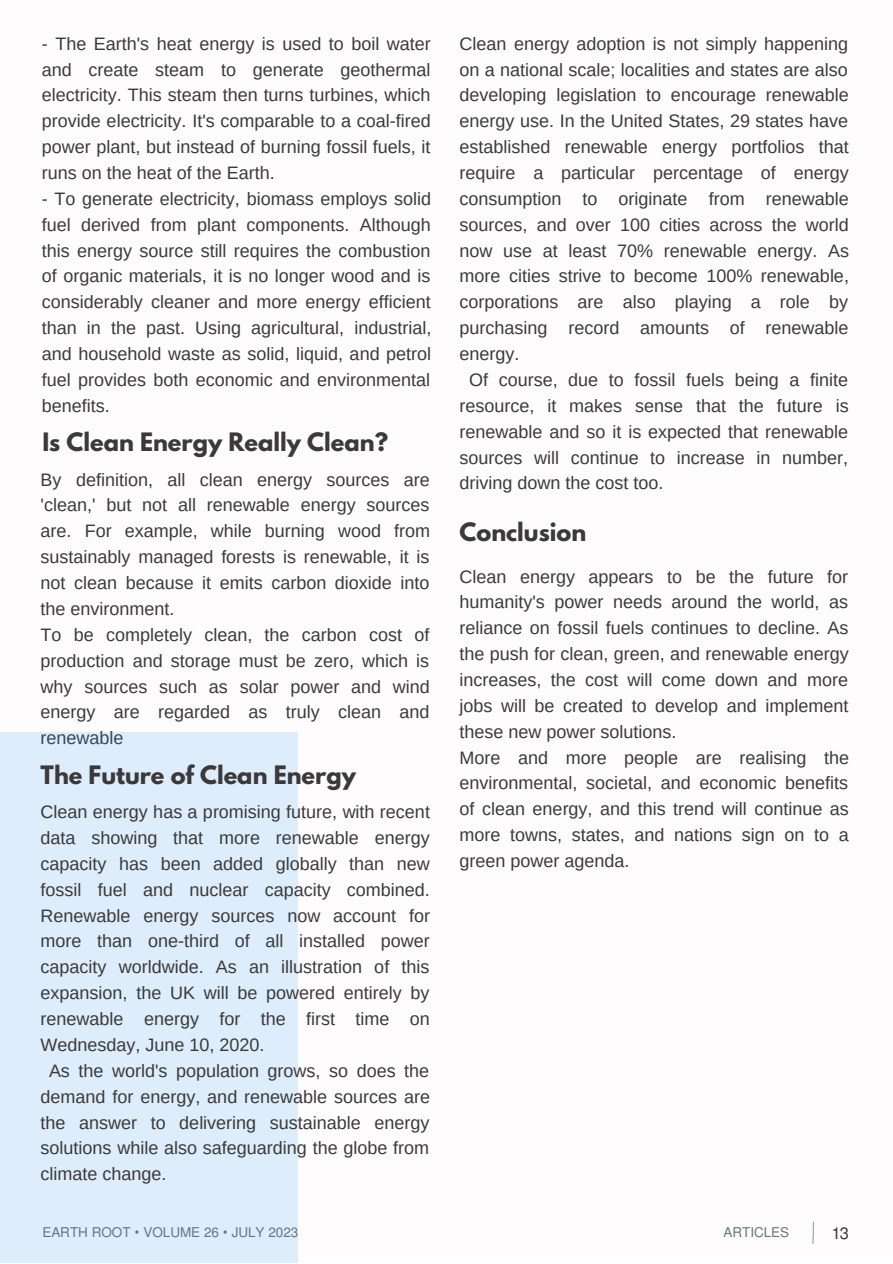
<style>
.page{position:relative;width:893px;height:1264px;background:#fff}
.page>*{position:absolute;margin:0;border:0;box-sizing:border-box;transform-origin:0 0}
.t1{font:700 22.5px "League Spartan";color:#3b3939}
.t2{font:18px/25.8px "Arimo";color:#3b3939}
.t3{font:16.5px "Mukti";color:#3b3939}
.t4{font:13.5px "Mukti";color:#637680}
.s1{font-family:"Noto Sans"}
</style>
<div class="page">
<div style="left:0;top:732px;width:297px;height:530px;background:#deedfb"></div>
<svg style="left:812px;top:1221px;width:2px;height:23px"></svg>
<p class="t2" style="left:42px;top:30px;width:390px;text-align:justify">- The Earth's heat energy is used to boil water and create steam to generate geothermal electricity. This steam then turns turbines, which provide electricity. It's comparable to a coal-fired power plant, but instead of burning fossil fuels, it runs on the heat of the Earth.</p>
<p class="t2" style="left:42px;top:186px;width:391px;text-align:justify">- To generate electricity, biomass employs solid fuel derived from plant components. Although this energy source still requires the combustion of organic materials, it is no longer wood and is considerably cleaner and more energy efficient than in the past. Using agricultural, industrial, and household waste as solid, liquid, and petrol fuel provides both economic and environmental benefits.</p>
<p class="t1" style="left:42px;top:431px;width:347px">Is Clean Energy Really Clean?</p>
<p class="t2" style="left:41px;top:466px;width:391px">By definition, all clean energy sources are 'clean,' but not all renewable energy sources are. For example, while burning wood from sustainably managed forests is renewable, it is not clean because it emits carbon dioxide into the environment.<br>To be completely clean, the carbon cost of production and storage must be zero, which is why sources such as solar power and wind energy are regarded as truly clean and renewable</p>
<p class="t1" style="left:41px;top:763px;width:317px">The Future of Clean Energy</p>
<p class="t2" style="left:41px;top:799px;width:391px">Clean energy has a promising future, with recent</p>
<p class="t2" style="left:41px;top:824px;width:390px">data showing that more renewable energy</p>
<p class="t2" style="left:41px;top:850px;width:390px">capacity has been added globally than new</p>
<p class="t2" style="left:41px;top:876px;width:391px">fossil fuel and nuclear capacity combined.</p>
<p class="t2" style="left:41px;top:902px;width:391px">Renewable energy sources now account for</p>
<p class="t2" style="left:41px;top:928px;width:390px">more than one-third of all installed power</p>
<p class="t2" style="left:41px;top:954px;width:390px">capacity worldwide. As an illustration of this</p>
<p class="t2" style="left:41px;top:980px;width:390px">expansion, the UK will be powered entirely by</p>
<p class="t2" style="left:41px;top:1005px;width:391px">renewable energy for the first time on</p>
<p class="t2" style="left:41px;top:1031px;width:225px">Wednesday, June 10, 2020.</p>
<p class="t2" style="left:49px;top:1057px;width:382px">As the world's population grows, so does the</p>
<p class="t2" style="left:41px;top:1083px;width:391px">demand for energy, and renewable sources are</p>
<p class="t2" style="left:41px;top:1109px;width:390px">the answer to delivering sustainable energy</p>
<p class="t2" style="left:41px;top:1135px;width:390px">solutions while also safeguarding the globe from</p>
<p class="t2" style="left:41px;top:1161px;width:127px">climate change.</p>
<p class="t4" style="left:42px;top:1222px;width:257px">EARTH ROOT <span class="s1">•</span> VOLUME 26 <span class="s1">•</span> JULY 2023</p>
<p class="t2" style="left:459px;top:30px;width:390px">Clean energy adoption is not simply happening</p>
<p class="t2" style="left:459px;top:56px;width:390px">on a national scale; localities and states are also</p>
<p class="t2" style="left:459px;top:82px;width:391px">developing legislation to encourage renewable</p>
<p class="t2" style="left:459px;top:108px;width:390px">energy use. In the United States, 29 states have</p>
<p class="t2" style="left:459px;top:134px;width:390px">established renewable energy portfolios that</p>
<p class="t2" style="left:459px;top:160px;width:390px">require a particular percentage of energy</p>
<p class="t2" style="left:459px;top:186px;width:390px">consumption to originate from renewable</p>
<p class="t2" style="left:459px;top:211px;width:391px">sources, and over 100 cities across the world</p>
<p class="t2" style="left:459px;top:237px;width:391px">now use at least 70% renewable energy. As</p>
<p class="t2" style="left:459px;top:263px;width:391px">more cities strive to become 100% renewable,</p>
<p class="t2" style="left:459px;top:289px;width:390px">corporations are also playing a role by</p>
<p class="t2" style="left:459px;top:315px;width:390px">purchasing record amounts of renewable</p>
<p class="t2" style="left:459px;top:341px;width:61px">energy.</p>
<p class="t2" style="left:469px;top:367px;width:380px">Of course, due to fossil fuels being a finite</p>
<p class="t2" style="left:459px;top:392px;width:390px">resource, it makes sense that the future is</p>
<p class="t2" style="left:459px;top:418px;width:390px">renewable and so it is expected that renewable</p>
<p class="t2" style="left:459px;top:444px;width:390px">sources will continue to increase in number,</p>
<p class="t2" style="left:459px;top:470px;width:205px">driving down the cost too.</p>
<p class="t1" style="left:459px;top:520px;width:128px">Conclusion</p>
<p class="t2" style="left:459px;top:563px;width:391px">Clean energy appears to be the future for humanity's power needs around the world, as reliance on fossil fuels continues to decline. As the push for clean, green, and renewable energy increases, the cost will come down and more jobs will be created to develop and implement these new power solutions.<br>More and more people are realising the environmental, societal, and economic benefits of clean energy, and this trend will continue as more towns, states, and nations sign on to a green power agenda.</p>
<p class="t4" style="left:723px;top:1222px;width:67px">ARTICLES</p>
<p class="t3" style="left:832px;top:1221px;width:18px">13</p>
</div>
